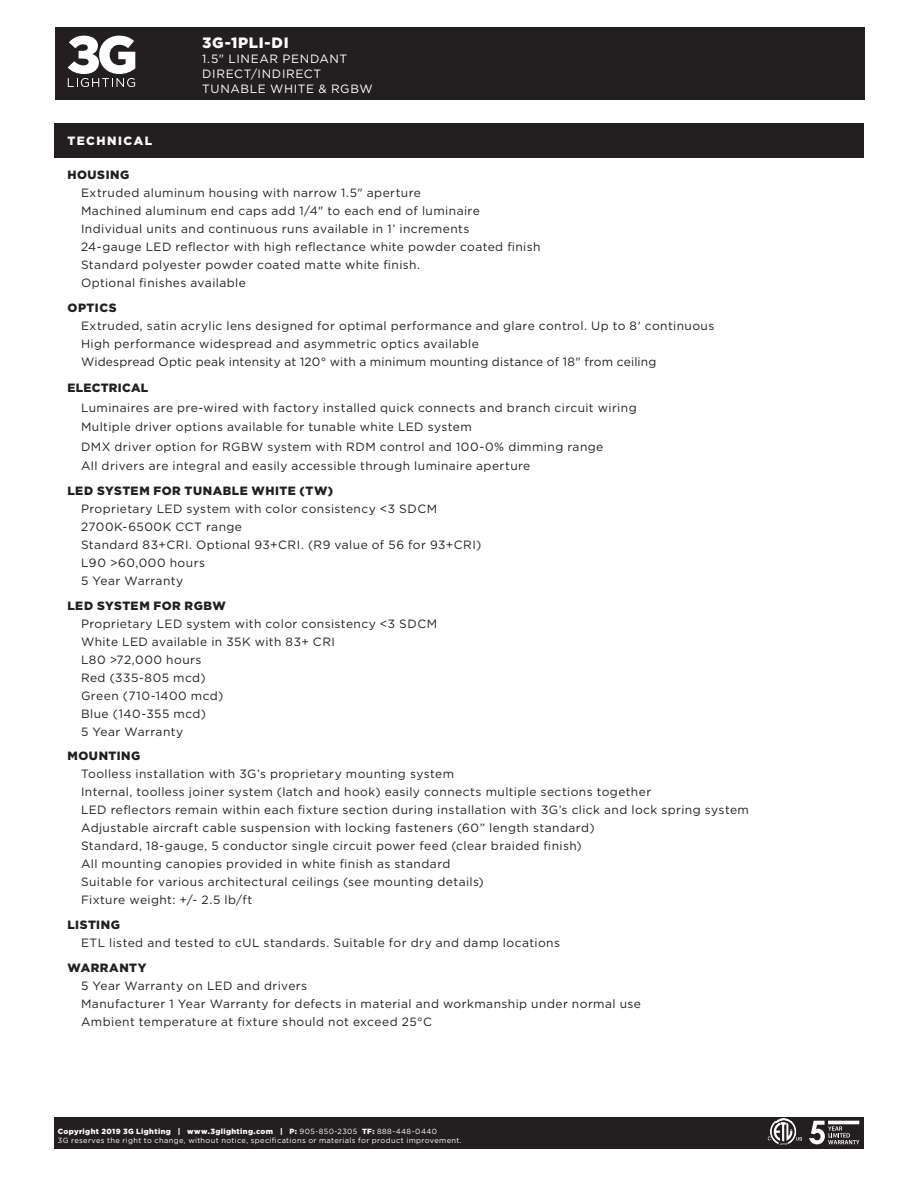
<style>
.page{position:relative;width:918px;height:1188px;background:#fff}
.page>*{position:absolute;margin:0;border:0;box-sizing:border-box;transform-origin:0 0}
.t1{font:900 15px "Gotham";letter-spacing:.045em;color:#fff}
.Points_Bullets{font:12px/18px "Gotham";letter-spacing:.035em;color:#231f20}
.t2{font:900 12px "Gotham";letter-spacing:.045em;color:#231f20}
.t3{font:12px/15px "Gotham";letter-spacing:.05em;color:#fff}
.Order_Title{font:900 12px "Gotham";letter-spacing:.12em;color:#fff}
.t4{font:7.5px/9.3px "Gotham";letter-spacing:.045em;color:#fff}
.s1{font-weight:900}
</style>
<div class="page">
<div style="left:54px;top:123px;width:810px;height:34px;background:#231f20"></div>
<div style="left:54px;top:1117px;width:810px;height:32px;background:#231f20"></div>
<svg style="left:809px;top:1121px;width:50px;height:23px"></svg>
<img style="left:771px;top:1121px;width:31px;height:23px">
<svg style="left:767px;top:1136px;width:4px;height:5px"></svg>
<img style="left:775px;top:1119px;width:17px;height:4px">
<div style="left:55px;top:27px;width:810px;height:72px;background:#231f20"></div>
<svg style="left:68px;top:36px;width:67px;height:51px"></svg>
<p class="Order_Title" style="left:67px;top:132px;width:86px">TECHNICAL</p>
<p class="t1" style="left:202px;top:32px;width:88px">3G-1PLI-DI</p>
<p class="t3" style="left:202px;top:51px;width:172px">1.5" LINEAR PENDANT<br>DIRECT/INDIRECT<br>TUNABLE WHITE &amp; RGBW</p>
<p class="t2" style="left:68px;top:167px;width:63px">HOUSING</p>
<p class="Points_Bullets" style="left:81px;top:184px;width:342px">Extruded aluminum housing with narrow 1.5" aperture</p>
<p class="Points_Bullets" style="left:81px;top:202px;width:400px">Machined aluminum end caps add 1/4" to each end of luminaire</p>
<p class="Points_Bullets" style="left:81px;top:220px;width:390px">Individual units and continuous runs available in 1’ increments</p>
<p class="Points_Bullets" style="left:81px;top:238px;width:461px">24-gauge LED reflector with high reflectance white powder coated finish</p>
<p class="Points_Bullets" style="left:81px;top:256px;width:341px">Standard polyester powder coated matte white finish.</p>
<p class="Points_Bullets" style="left:81px;top:274px;width:166px">Optional finishes available</p>
<p class="t2" style="left:68px;top:299px;width:51px">OPTICS</p>
<p class="Points_Bullets" style="left:81px;top:316px;width:635px">Extruded, satin acrylic lens designed for optimal performance and glare control. Up to 8' continuous</p>
<p class="Points_Bullets" style="left:81px;top:334px;width:577px">High performance widespread and asymmetric optics available<br>Widespread Optic peak intensity at 120° with a minimum mounting distance of 18" from ceiling</p>
<p class="Points_Bullets" style="left:81px;top:378px;width:557px;line-height:19.5px;text-indent:-14px"><span class="s1">ELECTRICAL<br></span>Luminaires are pre-wired with factory installed quick connects and branch circuit wiring</p>
<p class="Points_Bullets" style="left:81px;top:418px;width:392px">Multiple driver options available for tunable white LED system</p>
<p class="Points_Bullets" style="left:81px;top:437px;width:524px">DMX driver option for RGBW system with RDM control and 100-0% dimming range</p>
<p class="Points_Bullets" style="left:81px;top:457px;width:451px">All drivers are integral and easily accessible through luminaire aperture</p>
<p class="t2" style="left:68px;top:482px;width:267px">LED SYSTEM FOR TUNABLE WHITE (TW)</p>
<p class="Points_Bullets" style="left:81px;top:499px;width:358px">Proprietary LED system with color consistency &lt;3 SDCM</p>
<p class="Points_Bullets" style="left:81px;top:517px;width:163px">2700K-6500K CCT range</p>
<p class="Points_Bullets" style="left:81px;top:535px;width:402px">Standard 83+CRI. Optional 93+CRI. (R9 value of 56 for 93+CRI)</p>
<p class="Points_Bullets" style="left:81px;top:553px;width:126px">L90 &gt;60,000 hours</p>
<p class="Points_Bullets" style="left:81px;top:571px;width:104px">5 Year Warranty</p>
<p class="t2" style="left:68px;top:597px;width:160px">LED SYSTEM FOR RGBW</p>
<p class="Points_Bullets" style="left:81px;top:614px;width:358px">Proprietary LED system with color consistency &lt;3 SDCM</p>
<p class="Points_Bullets" style="left:81px;top:632px;width:256px">White LED available in 35K with 83+ CRI</p>
<p class="Points_Bullets" style="left:81px;top:650px;width:122px">L80 &gt;72,000 hours</p>
<p class="Points_Bullets" style="left:81px;top:668px;width:126px">Red (335-805 mcd)</p>
<p class="Points_Bullets" style="left:81px;top:686px;width:144px">Green (710-1400 mcd)</p>
<p class="Points_Bullets" style="left:81px;top:704px;width:127px">Blue (140-355 mcd)</p>
<p class="Points_Bullets" style="left:81px;top:722px;width:104px">5 Year Warranty</p>
<p class="t2" style="left:68px;top:748px;width:75px">MOUNTING</p>
<p class="Points_Bullets" style="left:81px;top:765px;width:375px">Toolless installation with 3G’s proprietary mounting system</p>
<p class="Points_Bullets" style="left:81px;top:783px;width:572px">Internal, toolless joiner system (latch and hook) easily connects multiple sections together</p>
<p class="Points_Bullets" style="left:81px;top:801px;width:670px">LED reflectors remain within each fixture section during installation with 3G’s click and lock spring system</p>
<p class="Points_Bullets" style="left:81px;top:819px;width:515px">Adjustable aircraft cable suspension with locking fasteners (60” length standard)</p>
<p class="Points_Bullets" style="left:81px;top:837px;width:502px">Standard, 18-gauge, 5 conductor single circuit power feed (clear braided finish)</p>
<p class="Points_Bullets" style="left:81px;top:855px;width:371px">All mounting canopies provided in white finish as standard</p>
<p class="Points_Bullets" style="left:81px;top:873px;width:404px">Suitable for various architectural ceilings (see mounting details)</p>
<p class="Points_Bullets" style="left:81px;top:891px;width:173px">Fixture weight: +/- 2.5 lb/ft</p>
<p class="t2" style="left:68px;top:917px;width:54px">LISTING</p>
<p class="Points_Bullets" style="left:81px;top:934px;width:481px">ETL listed and tested to cUL standards. Suitable for dry and damp locations</p>
<p class="t2" style="left:68px;top:959px;width:80px">WARRANTY</p>
<p class="Points_Bullets" style="left:81px;top:976px;width:228px">5 Year Warranty on LED and drivers</p>
<p class="Points_Bullets" style="left:81px;top:994px;width:562px">Manufacturer 1 Year Warranty for defects in material and workmanship under normal use</p>
<p class="Points_Bullets" style="left:81px;top:1012px;width:352px">Ambient temperature at fixture should not exceed 25°C</p>
<p class="t4" style="left:58px;top:1127px;width:405px"><span class="s1">Copyright 2019 3G Lighting | www.3glighting.com | P:</span> 905-850-2305 <span class="s1">TF:</span> 888-448-0440<br>3G reserves the right to change, without notice, specifications or materials for product improvement.</p>
</div>
